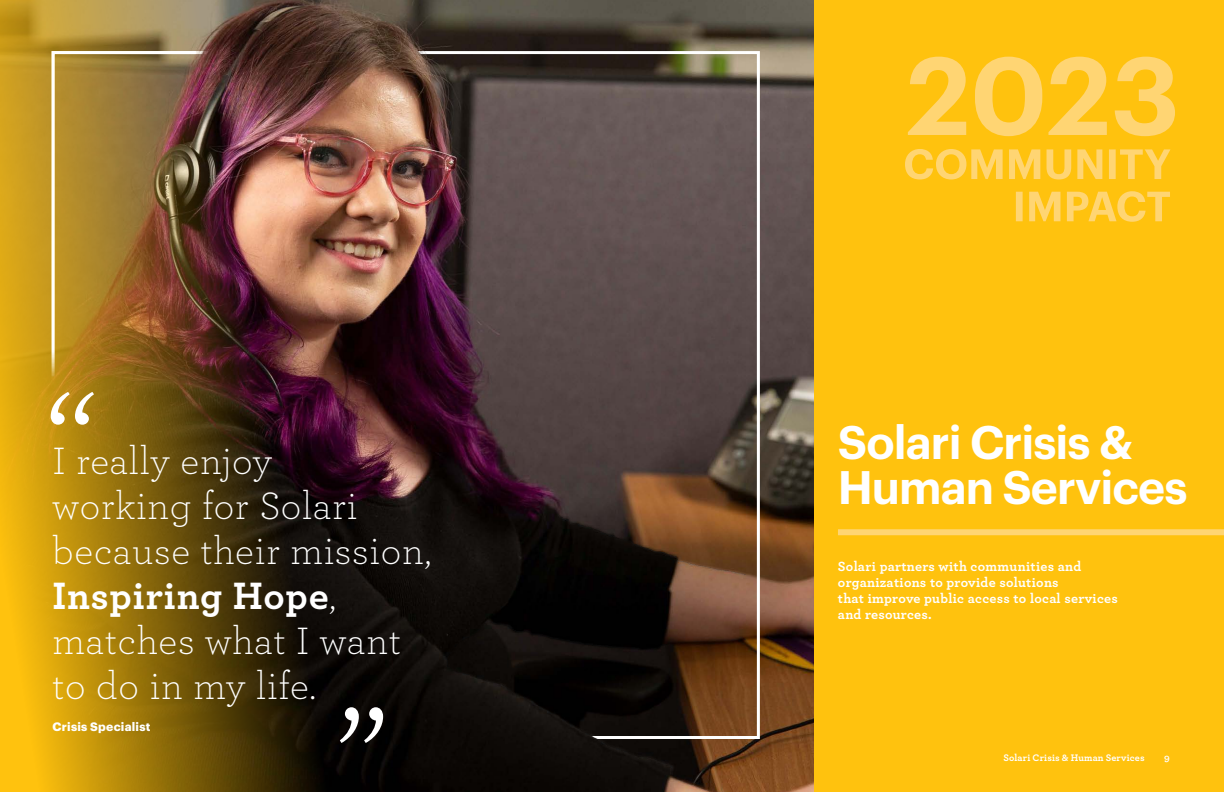
<style>
.page{position:relative;width:1224px;height:792px;background:#fff}
.page>*{position:absolute;margin:0;border:0;box-sizing:border-box;transform-origin:0 0}
.t1{font:600 46px/45px "Graphik";letter-spacing:-.02em;color:#fff}
.t2{font:300 40px/45px "Archer";letter-spacing:.02em;color:#fff}
.t3{font:700 14px/16px "Archer";letter-spacing:.02em;color:#fff}
.t4{font:700 12px "Graphik";letter-spacing:.02em;color:#fff}
.t5{font:700 10px "Archer";letter-spacing:.01em;color:#fff}
.s1{font-weight:700}
</style>
<div class="page">
<div style="left:814px;top:0;width:410px;height:792px;background:#ffc20e"></div>
<img style="left:745px;top:0;width:69px;height:792px">
<img style="left:348px;top:0;width:397px;height:792px">
<img style="left:0;top:0;width:348px;height:792px">
<img style="left:50px;top:50px;width:149px;height:328px">
<svg style="left:51px;top:392px;width:43px;height:33px"></svg>
<svg style="left:340px;top:707px;width:43px;height:36px"></svg>
<div style="left:838px;top:529px;width:386px;height:6px;background:#ffd573"></div>
<svg style="left:1016px;top:191px;width:154px;height:31px"></svg>
<svg style="left:905px;top:149px;width:265px;height:30px"></svg>
<svg style="left:908px;top:57px;width:267px;height:79px"></svg>
<h2 class="t2" style="left:53px;top:437px;width:380px">I really enjoy<br>working for Solari because their mission,<br><span class="s1">Inspiring Hope</span>, matches what I want to do in my life.</h2>
<p class="t4" style="left:53px;top:717px;width:99px">Crisis Specialist</p>
<h1 class="t1" style="left:838px;top:416px;width:351px">Solari Crisis &amp;<br>Human Services</h1>
<p class="t3" style="left:838px;top:558px;width:281px">Solari partners with communities and organizations to provide solutions<br>that improve public access to local services and resources.</p>
<p class="t5" style="left:1004px;top:750px;width:142px">Solari Crisis &amp; Human Services</p>
<p class="t5" style="left:1164px;top:750px;width:7px">9</p>
</div>
